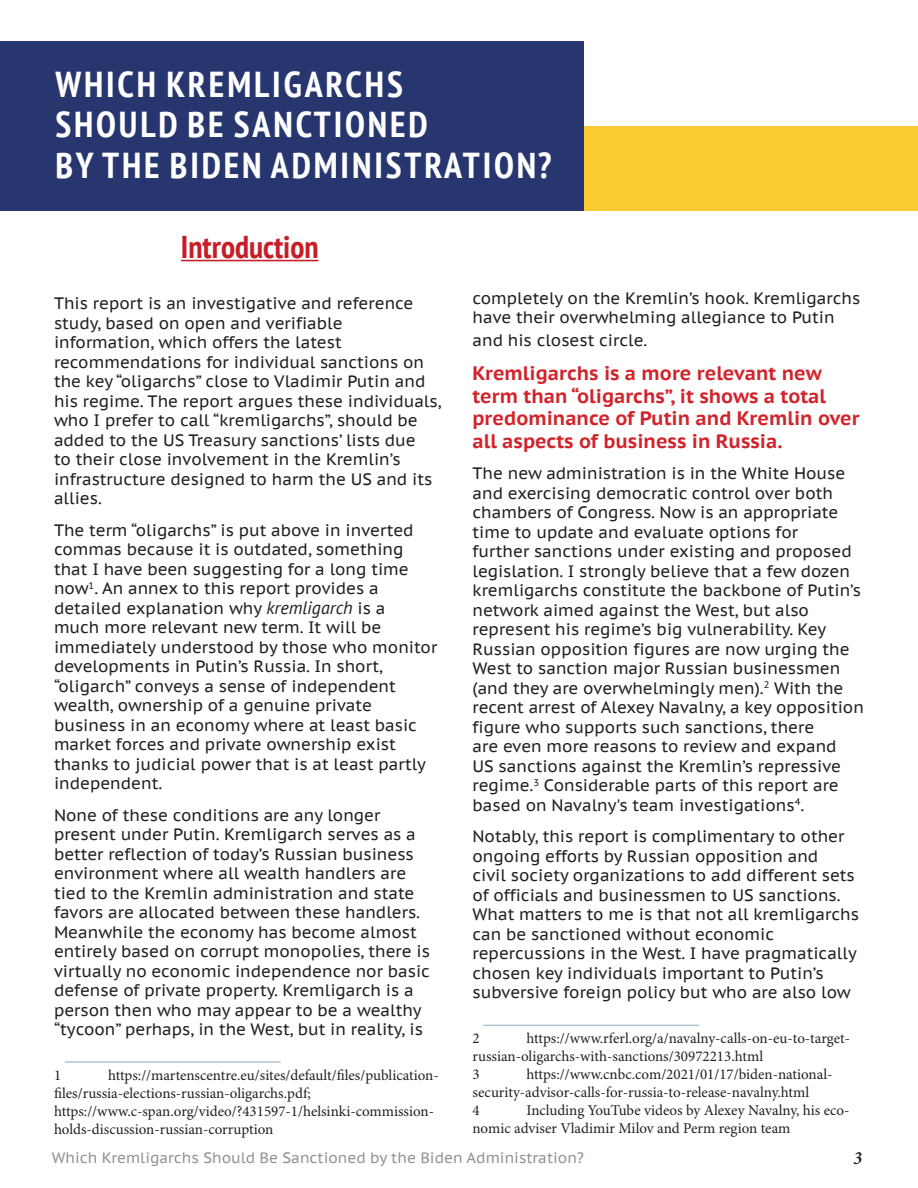
<style>
.page{position:relative;width:918px;height:1188px;background:#fff}
.page>*{position:absolute;margin:0;border:0;box-sizing:border-box;transform-origin:0 0}
.Main_title{font:700 condensed 36px "PT Sans";letter-spacing:.08em;color:#fff}
.titles{font:700 condensed 31.5px "PT Sans";color:#c71d27}
.Paragraph_Style_3{font:700 19.5px/22.5px "PT Sans Caption";color:#d1232a}
.t1{font:italic 600 19.5px "Minion Pro";color:#231f20}
.Text_general{font:16.5px/19.5px "PT Sans Caption";color:#231f20}
.t2{font:15px/18px "Minion Pro";color:#231f20}
.t3{font:15px/18px "Minion Pro";color:#222}
.t4{font:15px "PT Sans Caption";color:#999190}
.s1{font-family:"PT Sans";font-style:italic;font-size:18px}
</style>
<div class="page">
<div style="left:1px;top:126px;width:917px;height:85px;background:#f9cc32"></div>
<div style="left:0;top:41px;width:583px;height:170px;background:#283670"></div>
<hr style="left:181px;top:260px;width:138px;height:1px;background:#c71d27">
<hr style="left:65px;top:1062px;width:216px;height:1px;background:#8fa6bb">
<hr style="left:483px;top:1025px;width:216px;height:1px;background:#8fa6bb">
<p class="Main_title" style="left:55px;top:60px;width:349px">WHICH KREMLIGARCHS</p>
<p class="Main_title" style="left:55px;top:100px;width:374px">SHOULD BE SANCTIONED</p>
<p class="Main_title" style="left:55px;top:141px;width:498px">BY THE BIDEN ADMINISTRATION?</p>
<p class="titles" style="left:181px;top:226px;width:139px">Introduction</p>
<p class="Text_general" style="left:54px;top:293px;width:389px">This report is an investigative and reference study, based on open and verifiable information, which offers the latest recommendations for individual sanctions on the key “oligarchs” close to Vladimir Putin and his regime. The report argues these individuals, who I prefer to call “kremligarchs”, should be added to the US Treasury sanctions’ lists due<br>to their close involvement in the Kremlin’s infrastructure designed to harm the US and its allies.</p>
<p class="Text_general" style="left:54px;top:520px;width:385px">The term “oligarchs” is put above in inverted commas because it is outdated, something that I have been suggesting for a long time now<sup>1</sup>. An annex to this report provides a detailed explanation why <span class="s1">kremligarch</span> is a<br>much more relevant new term. It will be immediately understood by those who monitor developments in Putin’s Russia. In short, “oligarch” conveys a sense of independent wealth, ownership of a genuine private business in an economy where at least basic market forces and private ownership exist thanks to judicial power that is at least partly independent.</p>
<p class="Text_general" style="left:54px;top:805px;width:378px">None of these conditions are any longer present under Putin. Kremligarch serves as a better reflection of today’s Russian business environment where all wealth handlers are tied to the Kremlin administration and state favors are allocated between these handlers.<br>Meanwhile the economy has become almost entirely based on corrupt monopolies, there is virtually no economic independence nor basic defense of private property. Kremligarch is a person then who may appear to be a wealthy “tycoon” perhaps, in the West, but in reality, is</p>
<p class="t2" style="left:54px;top:1067px;width:9px">1</p>
<p class="t2" style="left:54px;top:1067px;width:386px;text-indent:54px">https://martenscentre.eu/sites/default/files/publication&shy;files/russia-elections-russian-oligarchs.pdf;</p>
<p class="t2" style="left:54px;top:1103px;width:382px">https://www.c-span.org/video/?431597-1/helsinki-commission&shy;holds-discussion-russian-corruption</p>
<p class="Text_general" style="left:472px;top:288px;width:389px">completely on the Kremlin’s hook. Kremligarchs have their overwhelming allegiance to Putin</p>
<p class="Text_general" style="left:472px;top:330px;width:176px">and his closest circle.</p>
<p class="Paragraph_Style_3" style="left:472px;top:362px;width:389px">Kremligarchs is a more relevant new term than “oligarchs”, it shows a total predominance of Putin and Kremlin over all aspects of business in Russia.</p>
<p class="Text_general" style="left:472px;top:464px;width:393px">The new administration is in the White House and exercising democratic control over both chambers of Congress. Now is an appropriate time to update and evaluate options for<br>further sanctions under existing and proposed legislation. I strongly believe that a few dozen kremligarchs constitute the backbone of Putin’s network aimed against the West, but also represent his regime’s big vulnerability. Key Russian opposition figures are now urging the West to sanction major Russian businessmen (and they are overwhelmingly men).<sup>2</sup> With the recent arrest of Alexey Navalny, a key opposition figure who supports such sanctions, there<br>are even more reasons to review and expand<br>US sanctions against the Kremlin’s repressive regime.<sup>3</sup> Considerable parts of this report are based on Navalny's team investigations<sup>4</sup>.</p>
<p class="Text_general" style="left:472px;top:827px;width:388px">Notably, this report is complimentary to other ongoing efforts by Russian opposition and<br>civil society organizations to add different sets of officials and businessmen to US sanctions.<br>What matters to me is that not all kremligarchs can be sanctioned without economic repercussions in the West. I have pragmatically chosen key individuals important to Putin’s subversive foreign policy but who are also low</p>
<p class="t2" style="left:472px;top:1030px;width:9px">2</p>
<p class="t3" style="left:472px;top:1030px;width:379px;text-indent:54px">https://www.rferl.org/a/navalny-calls-on-eu-to-target&shy;russian-oligarchs-with-sanctions/30972213.html</p>
<p class="t2" style="left:472px;top:1066px;width:9px">3</p>
<p class="t2" style="left:472px;top:1066px;width:362px;text-indent:54px">https://www.cnbc.com/2021/01/17/biden-national&shy;security-advisor-calls-for-russia-to-release-navalny.html</p>
<p class="t2" style="left:472px;top:1102px;width:9px">4</p>
<p class="t2" style="left:472px;top:1102px;width:379px;text-indent:54px">Including YouTube videos by Alexey Navalny, his eco&shy;nomic adviser Vladimir Milov and Perm region team</p>
<p class="t4" style="left:52px;top:1148px;width:534px">Which Kremligarchs Should Be Sanctioned by the Biden Administration?</p>
<p class="t1" style="left:854px;top:1142px;width:11px">3</p>
</div>
